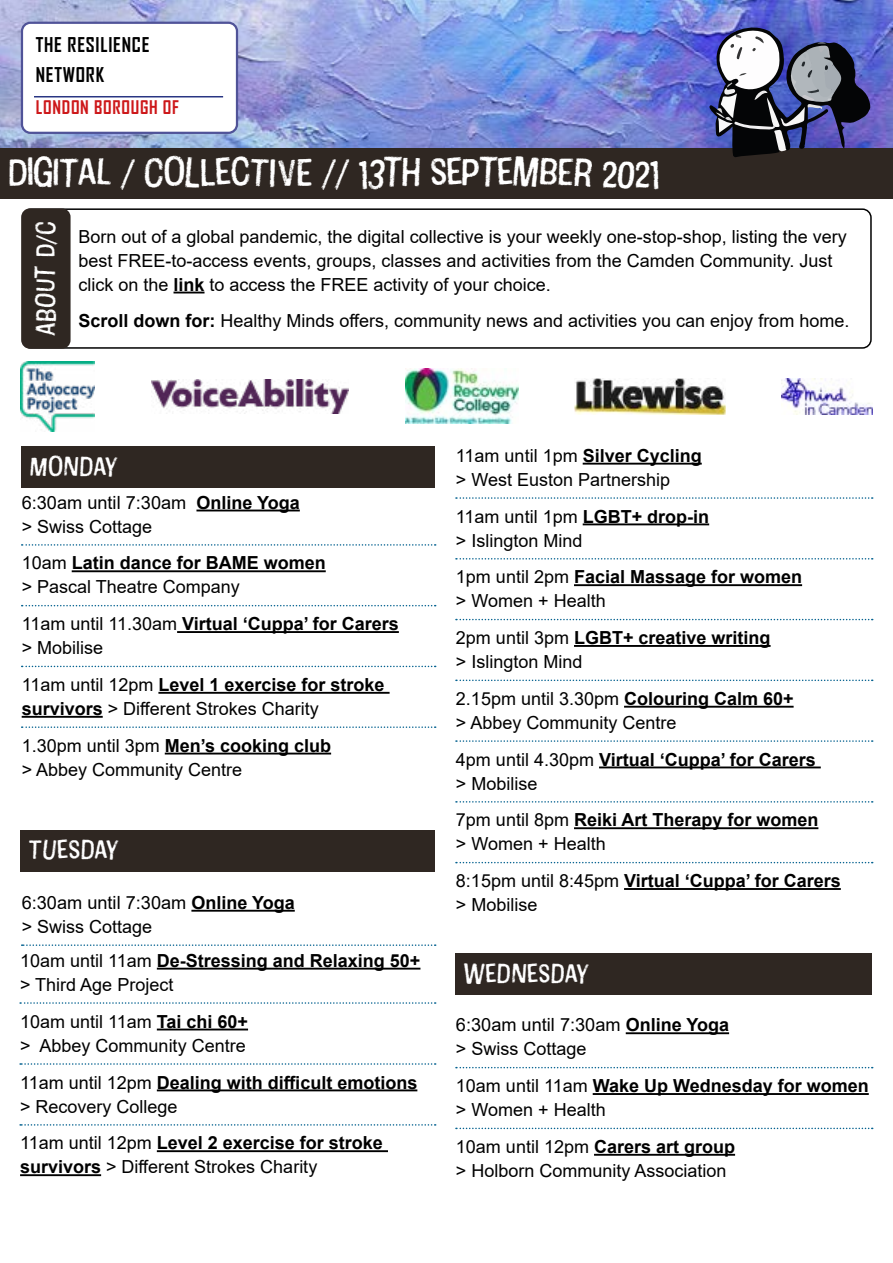
<style>
.page{position:relative;width:893px;height:1263px;background:#fff}
.page>*{position:absolute;margin:0;border:0;box-sizing:border-box;transform-origin:0 0}
.t1{font:43.5px "Cotton";color:#fff}
.t2{font:30px "Cotton";letter-spacing:.03em;color:#fff}
.t3{font:700 19.5px/30px "Agency FB";letter-spacing:.04em;color:#000}
.t4{font:18.15px "Arial";color:#000}
.t5{font:18px/24px "Arial";color:#000}
.t6{font:700 18px/36.8px "Arial";color:#000}
.t7{font:700 18px "Agency FB";letter-spacing:.04em;color:#cd1719}
.s1{font-weight:700}
.s2{font-weight:700;font-size:18px}
.s3{font-weight:400}
</style>
<div class="page">
<svg style="left:22px;top:544px;width:414px;height:2px"></svg>
<hr style="left:196px;top:510px;width:104px;height:1px;background:#000">
<svg style="left:22px;top:605px;width:414px;height:1px"></svg>
<hr style="left:72px;top:570px;width:254px;height:2px;background:#000">
<svg style="left:22px;top:666px;width:414px;height:1px"></svg>
<hr style="left:177px;top:631px;width:222px;height:2px;background:#000">
<svg style="left:22px;top:726px;width:414px;height:2px"></svg>
<hr style="left:158px;top:692px;width:232px;height:2px;background:#000">
<hr style="left:22px;top:716px;width:81px;height:2px;background:#000">
<hr style="left:165px;top:753px;width:166px;height:1px;background:#000">
<svg style="left:22px;top:944px;width:414px;height:2px"></svg>
<hr style="left:191px;top:910px;width:104px;height:2px;background:#000">
<svg style="left:20px;top:1002px;width:416px;height:2px"></svg>
<hr style="left:157px;top:968px;width:263px;height:1px;background:#000">
<svg style="left:20px;top:1063px;width:416px;height:2px"></svg>
<hr style="left:157px;top:1028px;width:91px;height:2px;background:#000">
<svg style="left:20px;top:1124px;width:416px;height:2px"></svg>
<hr style="left:157px;top:1089px;width:260px;height:2px;background:#000">
<hr style="left:157px;top:1150px;width:231px;height:2px;background:#000">
<hr style="left:20px;top:1174px;width:81px;height:2px;background:#000">
<svg style="left:456px;top:497px;width:417px;height:2px"></svg>
<hr style="left:583px;top:463px;width:119px;height:2px;background:#000">
<svg style="left:456px;top:558px;width:417px;height:1px"></svg>
<hr style="left:583px;top:523px;width:126px;height:2px;background:#000">
<svg style="left:456px;top:619px;width:417px;height:1px"></svg>
<hr style="left:574px;top:584px;width:228px;height:2px;background:#000">
<svg style="left:456px;top:679px;width:417px;height:2px"></svg>
<hr style="left:574px;top:645px;width:197px;height:2px;background:#000">
<svg style="left:456px;top:740px;width:417px;height:2px"></svg>
<hr style="left:624px;top:706px;width:170px;height:2px;background:#000">
<svg style="left:456px;top:801px;width:417px;height:2px"></svg>
<hr style="left:599px;top:766px;width:222px;height:2px;background:#000">
<svg style="left:456px;top:862px;width:417px;height:1px"></svg>
<hr style="left:574px;top:827px;width:244px;height:2px;background:#000">
<svg style="left:456px;top:1067px;width:417px;height:1px"></svg>
<hr style="left:624px;top:888px;width:217px;height:2px;background:#000">
<hr style="left:626px;top:1032px;width:103px;height:2px;background:#000">
<svg style="left:456px;top:1128px;width:417px;height:1px"></svg>
<hr style="left:593px;top:1093px;width:276px;height:2px;background:#000">
<hr style="left:594px;top:1154px;width:141px;height:2px;background:#000">
<hr style="left:173px;top:292px;width:32px;height:1px;background:#000">
<div style="left:22px;top:208px;width:850px;height:141px;border:2px solid #000;border-radius:9px"></div>
<div style="left:20px;top:830px;width:415px;height:42px;background:#2f2722"></div>
<div style="left:21px;top:446px;width:414px;height:42px;background:#2f2722"></div>
<div style="left:455px;top:954px;width:417px;height:41px;background:#2f2722"></div>
<img style="left:0;top:0;width:893px;height:148px">
<div style="left:0;top:148px;width:893px;height:50px;background:#2f2722"></div>
<svg style="left:709px;top:27px;width:162px;height:130px"></svg>
<div style="left:21px;top:208px;width:50px;height:141px;background:#2f2722;border-radius:9px"></div>
<img style="left:574px;top:379px;width:151px;height:35px">
<img style="left:405px;top:369px;width:113px;height:55px">
<img style="left:781px;top:378px;width:92px;height:36px">
<img style="left:151px;top:379px;width:198px;height:35px">
<img style="left:20px;top:361px;width:75px;height:70px">
<div style="left:22px;top:23px;width:215px;height:110px;background:#fff;border-radius:9px"></div>
<div style="left:21px;top:22px;width:217px;height:112px;border:2px solid #505398;border-radius:9px"></div>
<hr style="left:34px;top:96px;width:189px;height:1px;background:#283583">
<p class="t3" style="left:36px;top:29px;width:115px">THE RESILIENCE<br>NETWORK</p>
<p class="t7" style="left:36px;top:96px;width:145px">LONDON BOROUGH OF</p>
<h1 class="t1" style="left:9px;top:146px;width:652px">DIGITAL / COLLECTIVE // 13TH SEPTEMBER 2021</h1>
<h2 class="t2" style="left:27px;top:336px;width:115px;rotate:-90deg">ABOUT D/C</h2>
<p class="t5" style="left:78px;top:224px;width:770px">Born out of a global pandemic, the digital collective is your weekly one-stop-shop, listing the very best FREE-to-access events, groups, classes and activities from the Camden Community. Just click on the <span class="s1">link</span> to access the FREE activity of your choice.</p>
<p class="t5" style="left:78px;top:309px;width:772px"><span class="s1">Scroll down for:</span> Healthy Minds offers, community news and activities you can enjoy from home.</p>
<h2 class="t2" style="left:30px;top:448px;width:88px">MONDAY</h2>
<p class="t4" style="left:22px;top:490px;width:280px">6:30am until 7:30am <span class="s2">Online Yoga</span></p>
<p class="t6" style="left:22px;top:508px;width:306px"><span class="s3">&gt; Swiss Cottage<br>10am</span> Latin dance for BAME women</p>
<p class="t5" style="left:22px;top:568px;width:379px;line-height:36.8px">&gt; Pascal Theatre Company<br>11am until 11.30am <span class="s1">Virtual ‘Cuppa’ for Carers</span></p>
<p class="t6" style="left:22px;top:630px;width:364px"><span class="s3">&gt; Mobilise<br>11am until 12pm</span> Level 1 exercise for stroke</p>
<p class="t5" style="left:22px;top:690px;width:311px;line-height:36.8px"><span class="s1">survivors</span> &gt; Different Strokes Charity<br>1.30pm until 3pm <span class="s1">Men’s cooking club</span></p>
<p class="t5" style="left:22px;top:757px;width:222px">&gt; Abbey Community Centre</p>
<h2 class="t2" style="left:29px;top:832px;width:91px">TUESDAY</h2>
<p class="t4" style="left:22px;top:890px;width:275px">6:30am until 7:30am <span class="s2">Online Yoga</span></p>
<p class="t5" style="left:20px;top:909px;width:402px;line-height:33.9px">&gt; Swiss Cottage<br>10am until 11am <span class="s1">De-Stressing and Relaxing 50+</span></p>
<p class="t5" style="left:20px;top:966px;width:229px;line-height:36.9px">&gt; Third Age Project<br>10am until 11am <span class="s1">Tai chi 60+</span></p>
<p class="t5" style="left:20px;top:1027px;width:399px;line-height:36.9px">&gt; Abbey Community Centre<br>11am until 12pm <span class="s1">Dealing with difficult emotions</span></p>
<p class="t5" style="left:20px;top:1088px;width:364px;line-height:36.8px">&gt; Recovery College<br>11am until 12pm <span class="s1">Level 2 exercise for stroke</span></p>
<p class="t5" style="left:20px;top:1155px;width:299px"><span class="s1">survivors</span> &gt; Different Strokes Charity</p>
<p class="t5" style="left:456px;top:443px;width:247px">11am until 1pm <span class="s1">Silver Cycling </span>&gt; West Euston Partnership</p>
<p class="t5" style="left:456px;top:504px;width:255px">11am until 1pm <span class="s1">LGBT+ drop-in </span>&gt; Islington Mind</p>
<p class="t5" style="left:456px;top:565px;width:348px">1pm until 2pm <span class="s1">Facial Massage for women </span>&gt; Women + Health</p>
<p class="t5" style="left:456px;top:626px;width:316px">2pm until 3pm <span class="s1">LGBT+ creative writing </span>&gt; Islington Mind</p>
<p class="t5" style="left:456px;top:686px;width:339px">2.15pm until 3.30pm <span class="s1">Colouring Calm 60+ </span>&gt; Abbey Community Centre</p>
<p class="t5" style="left:456px;top:747px;width:361px">4pm until 4.30pm <span class="s1">Virtual ‘Cuppa’ for Carers </span>&gt; Mobilise</p>
<p class="t5" style="left:456px;top:808px;width:364px">7pm until 8pm <span class="s1">Reiki Art Therapy for women </span>&gt; Women + Health</p>
<p class="t5" style="left:456px;top:869px;width:386px">8:15pm until 8:45pm <span class="s1">Virtual ‘Cuppa’ for Carers </span>&gt; Mobilise</p>
<h2 class="t2" style="left:463px;top:955px;width:126px">WEDNESDAY</h2>
<p class="t4" style="left:456px;top:1012px;width:275px">6:30am until 7:30am <span class="s2">Online Yoga</span></p>
<p class="t5" style="left:456px;top:1030px;width:414px;line-height:36.8px">&gt; Swiss Cottage<br>10am until 11am <span class="s1">Wake Up Wednesday for women</span></p>
<p class="t5" style="left:456px;top:1091px;width:281px;line-height:36.8px">&gt; Women + Health<br>10am until 12pm <span class="s1">Carers art group</span></p>
<p class="t5" style="left:456px;top:1158px;width:272px">&gt; Holborn Community Association</p>
</div>
